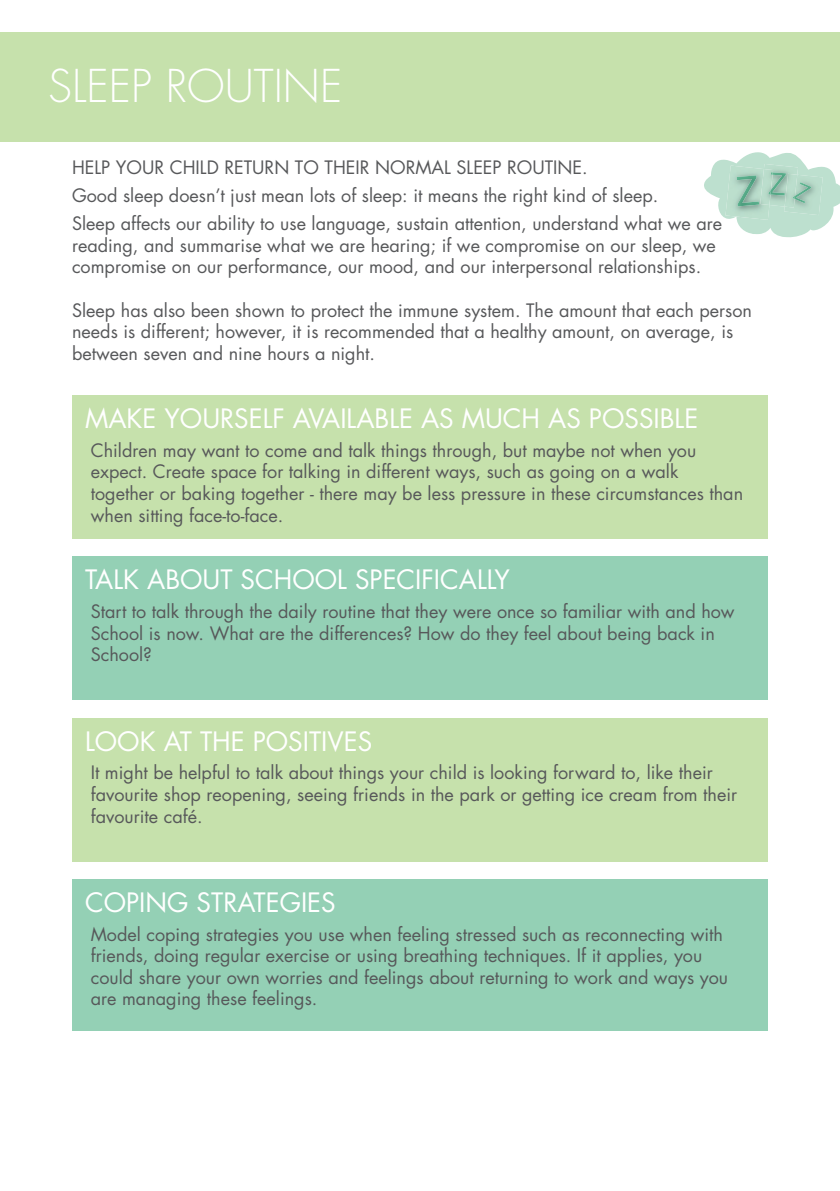
<style>
.page{position:relative;width:840px;height:1191px;background:#fff}
.page>*{position:absolute;margin:0;border:0;box-sizing:border-box;transform-origin:0 0}
.t1{font:300 44px "Futura Std";color:#fff}
.t2{font:26px "Futura Std";color:#fff}
.t3{font:18px/21.6px "Futura Std";color:#57585a}
</style>
<div class="page">
<div style="left:0;top:33px;width:839px;height:109px;background:#c6e1ac"></div>
<div style="left:72px;top:395px;width:695px;height:144px;background:#c6e1ac"></div>
<div style="left:72px;top:718px;width:695px;height:143px;background:#c6e1ac"></div>
<div style="left:72px;top:556px;width:695px;height:144px;background:#94d0b5"></div>
<div style="left:72px;top:879px;width:695px;height:152px;background:#94d0b5"></div>
<svg style="left:704px;top:152px;width:135px;height:86px"></svg>
<p class="t1" style="left:48px;top:59px;width:295px">SLEEP ROUTINE</p>
<p class="t3" style="left:72px;top:157px;width:517px">HELP YOUR CHILD RETURN TO THEIR NORMAL SLEEP ROUTINE.</p>
<p class="t3" style="left:72px;top:185px;width:587px">Good sleep doesn’t just mean lots of sleep: it means the right kind of sleep.</p>
<p class="t3" style="left:72px;top:213px;width:651px">Sleep affects our ability to use language, sustain attention, understand what we are reading, and summarise what we are hearing; if we compromise on our sleep, we compromise on our performance, our mood, and our interpersonal relationships.</p>
<p class="t3" style="left:72px;top:299px;width:681px">Sleep has also been shown to protect the immune system. The amount that each person needs is different; however, it is recommended that a healthy amount, on average, is between seven and nine hours a night.</p>
<p class="t2" style="left:85px;top:402px;width:614px">MAKE YOURSELF AVAILABLE AS MUCH AS POSSIBLE</p>
<p class="t3" style="left:91px;top:439px;width:653px">Children may want to come and talk things through, but maybe not when you expect. Create space for talking in different ways, such as going on a walk together or baking together - there may be less pressure in these circumstances than when sitting face-to-face.</p>
<p class="t2" style="left:85px;top:563px;width:426px">TALK ABOUT SCHOOL SPECIFICALLY</p>
<p class="t3" style="left:91px;top:601px;width:645px">Start to talk through the daily routine that they were once so familiar with and how<br>School is now. What are the differences? How do they feel about being back in<br>School?</p>
<p class="t2" style="left:85px;top:724px;width:288px">LOOK AT THE POSITIVES</p>
<p class="t3" style="left:91px;top:762px;width:647px">It might be helpful to talk about things your child is looking forward to, like their favourite shop reopening, seeing friends in the park or getting ice cream from their favourite café.</p>
<p class="t2" style="left:85px;top:885px;width:252px">COPING STRATEGIES</p>
<p class="t3" style="left:91px;top:923px;width:638px">Model coping strategies you use when feeling stressed such as reconnecting with friends, doing regular exercise or using breathing techniques. If it applies, you could share your own worries and feelings about returning to work and ways you are managing these feelings.</p>
</div>
